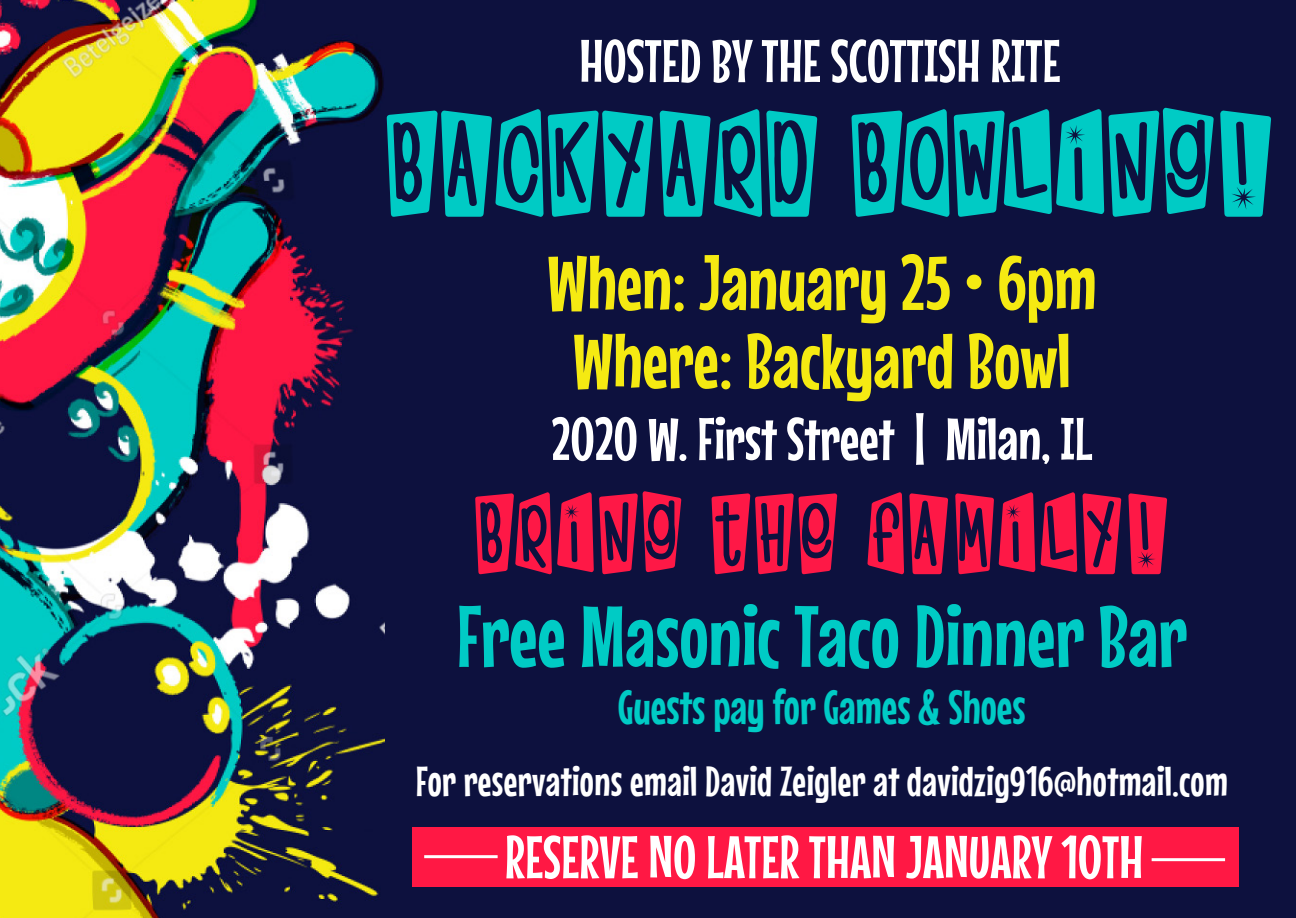
<style>
.page{position:relative;width:1296px;height:918px;background:#0d113e}
.page>*{position:absolute;margin:0;border:0;box-sizing:border-box;transform-origin:0 0}
.t1{font:138px "Klink O Mite";letter-spacing:.05em;color:#00cbc5}
.t2{font:105px "Klink O Mite";letter-spacing:.07em;color:#fe1846}
.t3{font:87px "Mouse Memoirs";color:#00cbc5}
.t4{font:78px "Mouse Memoirs";color:#f5ea12}
.t5{font:60px "Mouse Memoirs";color:#fff}
.t6{font:48px "Mouse Memoirs";color:#00cbc5}
.t7{font:42px "Mouse Memoirs";letter-spacing:.01em;color:#fff}
</style>
<div class="page">
<img style="left:0;top:0;width:384px;height:918px">
<div style="left:412px;top:827px;width:827px;height:60px;background:#ff1844"></div>
<hr style="left:424px;top:855px;width:74px;height:3px;background:#fff">
<hr style="left:1152px;top:858px;width:73px;height:3px;background:#fff">
<p class="t5" style="left:579px;top:26px;width:483px">HOSTED BY THE SCOTTISH RITE</p>
<p class="t1" style="left:387px;top:105px;width:882px">BACKYARD BOWLING!</p>
<p class="t4" style="left:547px;top:237px;width:551px">When: January 25 • 6pm</p>
<p class="t4" style="left:573px;top:315px;width:500px">Where: Backyard Bowl</p>
<p class="t5" style="left:551px;top:404px;width:542px">2020 W. First Street | Milan, IL</p>
<p class="t2" style="left:475px;top:489px;width:691px">BRING THE FAMILY!</p>
<p class="t3" style="left:456px;top:585px;width:732px">Free Masonic Taco Dinner Bar</p>
<p class="t6" style="left:618px;top:679px;width:409px">Guests pay for Games &amp; Shoes</p>
<p class="t7" style="left:416px;top:757px;width:813px">For reservations email David Zeigler at davidzig916@hotmail.com</p>
<p class="t5" style="left:505px;top:822px;width:640px">RESERVE NO LATER THAN JANUARY 10TH</p>
</div>
